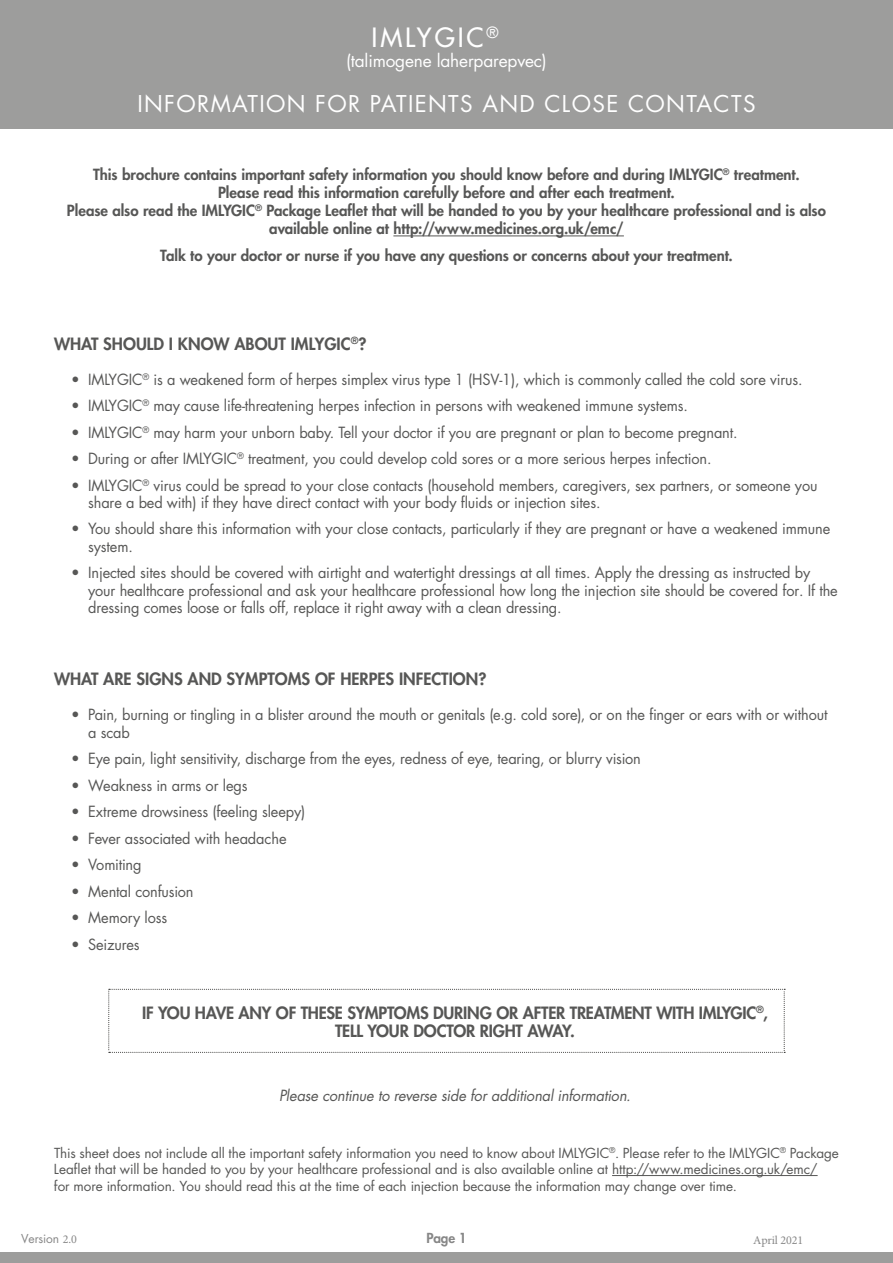
<style>
.page{position:relative;width:893px;height:1263px;background:#fff}
.page>*{position:absolute;margin:0;border:0;box-sizing:border-box;transform-origin:0 0}
.t1{font:500 25.8px "Futura Std";letter-spacing:.11em;color:#fff}
.t2{font:22.5px "Futura Std";letter-spacing:.06em;color:#fff}
.t3{font:17.25px "Futura Std";letter-spacing:-.01em;color:#fff}
.t4{font:800 16.5px/18px "Futura Std";letter-spacing:-.01em;color:#575756;text-align:center}
.t5{font:15px/17.2px "Futura Std";letter-spacing:-.01em;color:#575756}
.t6{font:800 15px/18px "Futura Std";color:#575756;text-align:center}
.t7{font:italic 15px "Futura Std";letter-spacing:-.015em;color:#575756}
.t8{font:13.5px/16.5px "Futura Std";letter-spacing:-.005em;color:#575756}
.t9{font:800 13.5px "Futura Std";color:#878787}
.t10{font:12px "Minion Pro";letter-spacing:-.01em;color:#878787}
</style>
<div class="page">
<svg style="left:109px;top:989px;width:676px;height:64px"></svg>
<div style="left:0;top:1252px;width:893px;height:11px;background:#9d9d9c"></div>
<div style="left:0;top:0;width:893px;height:128px;background:#9d9d9c"></div>
<hr style="left:393px;top:236px;width:231px;height:1px;background:#575756">
<hr style="left:612px;top:1175px;width:206px;height:1px;background:#575756">
<h1 class="t1" style="left:371px;top:21px;width:129px">IMLYGIC<sup>®</sup></h1>
<p class="t3" style="left:346px;top:50px;width:202px">(talimogene laherparepvec)</p>
<h2 class="t2" style="left:137px;top:89px;width:620px">INFORMATION FOR PATIENTS AND CLOSE CONTACTS</h2>
<p class="t6" style="left:67px;top:166px;width:760px">This brochure contains important safety information you should know before and during IMLYGIC<sup>®</sup> treatment.<br>Please read this information carefully before and after each treatment.<br>Please also read the IMLYGIC<sup>®</sup> Package Leaflet that will be handed to you by your healthcare professional and is also available online at http://www.medicines.org.uk/emc/</p>
<p class="t6" style="left:160px;top:246px;width:574px">Talk to your doctor or nurse if you have any questions or concerns about your treatment.</p>
<p class="t4" style="left:54px;top:334px;width:314px">WHAT SHOULD I KNOW ABOUT IMLYGIC<sup>®</sup>?</p>
<p class="t5" style="left:71px;top:371px;width:733px">• IMLYGIC<sup>®</sup> is a weakened form of herpes simplex virus type 1 (HSV-1), which is commonly called the cold sore virus.</p>
<p class="t5" style="left:71px;top:397px;width:618px">• IMLYGIC<sup>®</sup> may cause life-threatening herpes infection in persons with weakened immune systems.</p>
<p class="t5" style="left:71px;top:424px;width:668px">• IMLYGIC<sup>®</sup> may harm your unborn baby. Tell your doctor if you are pregnant or plan to become pregnant.</p>
<p class="t5" style="left:71px;top:450px;width:642px">• During or after IMLYGIC<sup>®</sup> treatment, you could develop cold sores or a more serious herpes infection.</p>
<p class="t5" style="left:88px;top:477px;width:731px;text-indent:-17px">• IMLYGIC<sup>®</sup> virus could be spread to your close contacts (household members, caregivers, sex partners, or someone you share a bed with) if they have direct contact with your body fluids or injection sites.</p>
<p class="t5" style="left:88px;top:520px;width:744px;text-indent:-17px">• You should share this information with your close contacts, particularly if they are pregnant or have a weakened immune system.</p>
<p class="t5" style="left:88px;top:564px;width:751px;line-height:17.7px;text-indent:-17px">• Injected sites should be covered with airtight and watertight dressings at all times. Apply the dressing as instructed by your healthcare professional and ask your healthcare professional how long the injection site should be covered for. If the dressing comes loose or falls off, replace it right away with a clean dressing.</p>
<p class="t4" style="left:54px;top:669px;width:434px">WHAT ARE SIGNS AND SYMPTOMS OF HERPES INFECTION?</p>
<p class="t5" style="left:88px;top:705px;width:741px;line-height:18px;text-indent:-17px">• Pain, burning or tingling in a blister around the mouth or genitals (e.g. cold sore), or on the finger or ears with or without a scab</p>
<p class="t5" style="left:71px;top:750px;width:571px">• Eye pain, light sensitivity, discharge from the eyes, redness of eye, tearing, or blurry vision</p>
<p class="t5" style="left:71px;top:777px;width:178px">• Weakness in arms or legs</p>
<p class="t5" style="left:71px;top:803px;width:236px">• Extreme drowsiness (feeling sleepy)</p>
<p class="t5" style="left:71px;top:830px;width:217px">• Fever associated with headache</p>
<p class="t5" style="left:71px;top:856px;width:72px">• Vomiting</p>
<p class="t5" style="left:71px;top:883px;width:124px">• Mental confusion</p>
<p class="t5" style="left:71px;top:909px;width:98px">• Memory loss</p>
<p class="t5" style="left:71px;top:936px;width:70px">• Seizures</p>
<p class="t4" style="left:142px;top:1003px;width:627px">IF YOU HAVE ANY OF THESE SYMPTOMS DURING OR AFTER TREATMENT WITH IMLYGIC<sup>®</sup>,<br>TELL YOUR DOCTOR RIGHT AWAY.</p>
<p class="t7" style="left:279px;top:1086px;width:353px">Please continue to reverse side for additional information.</p>
<p class="t8" style="left:54px;top:1144px;width:786px">This sheet does not include all the important safety information you need to know about IMLYGIC<sup>®</sup>. Please refer to the IMLYGIC<sup>®</sup> Package<br>Leaflet that will be handed to you by your healthcare professional and is also available online at http://www.medicines.org.uk/emc/<br>for more information. You should read this at the time of each injection because the information may change over time.</p>
<p class="t9" style="left:426px;top:1230px;width:42px">Page 1</p>
<p class="t10" style="left:753px;top:1232px;width:51px">April 2021</p>
</div>
